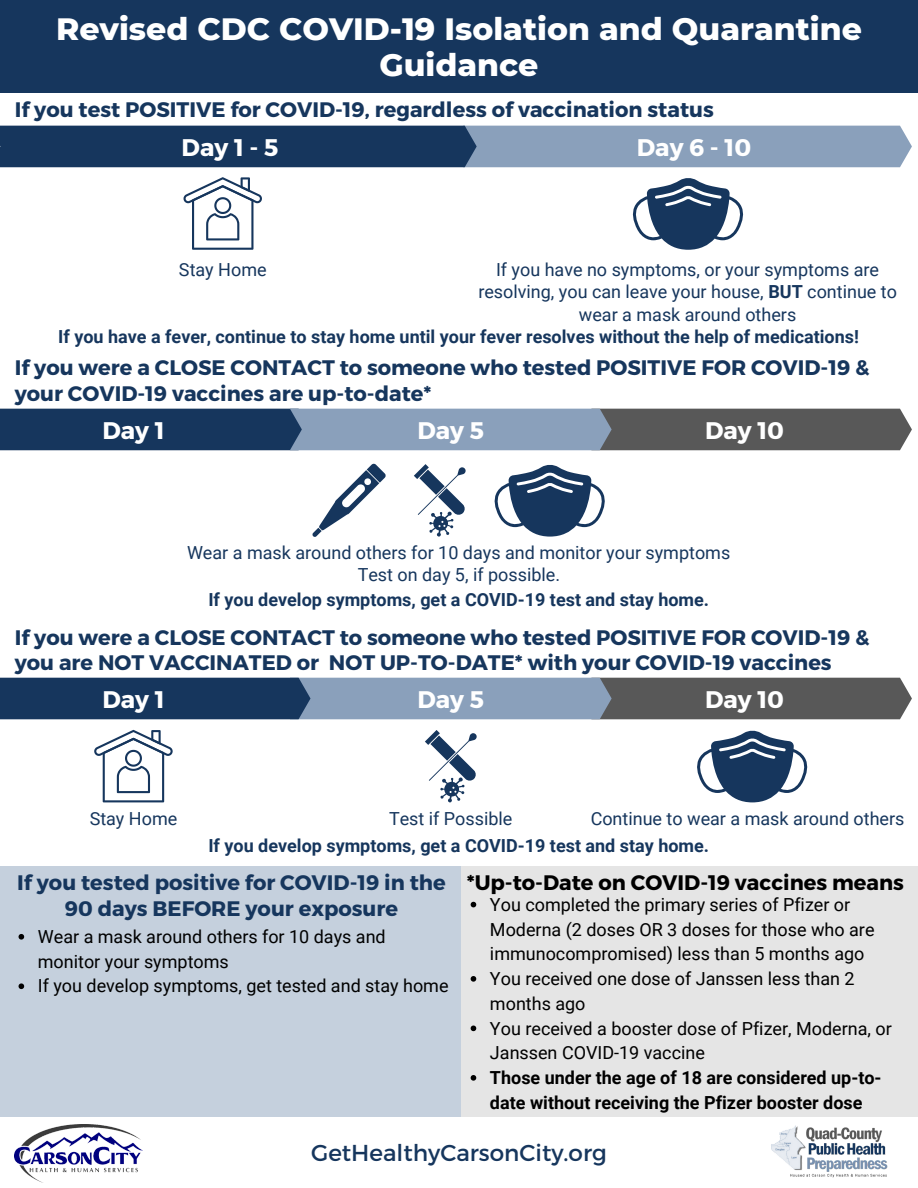
<style>
.page{position:relative;width:918px;height:1188px;background:#fff}
.page>*{position:absolute;margin:0;border:0;box-sizing:border-box;transform-origin:0 0}
.t1{font:800 31.5px/36px "Montserrat";color:#fff;text-align:center}
.t2{font:700 24px "Montserrat";color:#fff}
.t3{font:23.1px "Montserrat";color:#16365d}
.t4{font:700 21px/25.8px "Montserrat";color:#16365d}
.t5{font:700 21px "Montserrat";color:#000}
.t6{font:18px/24.8px "Roboto";color:#000}
.t7{font:18px/22.5px "Roboto";color:#16365d;text-align:center}
.t8{font:700 18px "Roboto";color:#16365d}
.t9{font:700 18px/24.8px "Roboto";color:#000}
.s1{font-weight:700}
</style>
<div class="page">
<div style="left:0;top:0;width:918px;height:92px;background:#16365d"></div>
<div style="left:0;top:866px;width:464px;height:251px;background:#c5d0dd"></div>
<div style="left:461px;top:866px;width:457px;height:251px;background:#e5e5e5"></div>
<svg style="left:0;top:126px;width:912px;height:41px;background:#4e698a"></svg>
<svg style="left:184px;top:177px;width:78px;height:73px"></svg>
<svg style="left:632px;top:178px;width:112px;height:72px"></svg>
<svg style="left:313px;top:464px;width:73px;height:73px"></svg>
<svg style="left:414px;top:464px;width:52px;height:73px"></svg>
<svg style="left:494px;top:465px;width:111px;height:72px"></svg>
<svg style="left:0;top:678px;width:912px;height:41px;background:#53657b"></svg>
<svg style="left:94px;top:730px;width:79px;height:72px"></svg>
<svg style="left:425px;top:730px;width:52px;height:72px"></svg>
<svg style="left:697px;top:730px;width:111px;height:72px"></svg>
<svg style="left:0;top:409px;width:912px;height:41px;background:#54667c"></svg>
<img style="left:15px;top:1124px;width:128px;height:59px">
<img style="left:771px;top:1125px;width:117px;height:53px">
<svg style="left:471px;top:902px;width:5px;height:5px"></svg>
<svg style="left:471px;top:976px;width:5px;height:6px"></svg>
<svg style="left:471px;top:1026px;width:5px;height:5px"></svg>
<svg style="left:471px;top:1075px;width:5px;height:6px"></svg>
<svg style="left:19px;top:934px;width:5px;height:6px"></svg>
<svg style="left:19px;top:983px;width:5px;height:6px"></svg>
<p class="t1" style="left:56px;top:10px;width:807px">Revised CDC COVID-19 Isolation and Quarantine<br>Guidance</p>
<p class="t4" style="left:15px;top:95px;width:701px">If you test POSITIVE for COVID-19, regardless of vaccination status</p>
<p class="t2" style="left:182px;top:132px;width:98px">Day1-5</p>
<p class="t2" style="left:637px;top:132px;width:116px">Day 6 - 10</p>
<p class="t7" style="left:179px;top:259px;width:89px">Stay Home</p>
<p class="t7" style="left:478px;top:259px;width:420px">If you have no symptoms, or your symptoms are resolving, you can leave your house, <span class="s1">BUT</span> continue to wear a mask around others</p>
<p class="t8" style="left:58px;top:326px;width:802px">If you have a fever, continue to stay home until your fever resolves without the help of medications!</p>
<p class="t4" style="left:15px;top:354px;width:856px">If you were a CLOSE CONTACT to someone who tested POSITIVE FOR COVID-19 &amp; your COVID-19 vaccines are up-to-date*</p>
<p class="t2" style="left:102px;top:415px;width:64px">Day 1</p>
<p class="t2" style="left:418px;top:415px;width:68px">Day 5</p>
<p class="t2" style="left:705px;top:415px;width:81px">Day 10</p>
<p class="t7" style="left:187px;top:541px;width:545px">Wear a mask around others for 10 days and monitor your symptoms</p>
<p class="t7" style="left:358px;top:564px;width:204px">Test on day 5, if possible.</p>
<p class="t8" style="left:208px;top:590px;width:502px">If you develop symptoms, get a COVID-19 test and stay home.</p>
<p class="t4" style="left:15px;top:623px;width:856px">If you were a CLOSE CONTACT to someone who tested POSITIVE FOR COVID-19 &amp; you are NOT VACCINATED or NOT UP-TO-DATE* with your COVID-19 vaccines</p>
<p class="t2" style="left:102px;top:684px;width:64px">Day 1</p>
<p class="t2" style="left:418px;top:684px;width:68px">Day 5</p>
<p class="t2" style="left:705px;top:684px;width:81px">Day 10</p>
<p class="t7" style="left:90px;top:808px;width:89px">Stay Home</p>
<p class="t7" style="left:389px;top:808px;width:125px">Test if Possible</p>
<p class="t7" style="left:591px;top:808px;width:315px">Continue to wear a mask around others</p>
<p class="t8" style="left:208px;top:835px;width:502px">If you develop symptoms, get a COVID-19 test and stay home.</p>
<p class="t4" style="left:17px;top:869px;width:430px;text-align:center">If you tested positive for COVID-19 in the<br>90 days BEFORE your exposure</p>
<p class="t5" style="left:467px;top:869px;width:439px">*Up-to-Date on COVID-19 vaccines means</p>
<p class="t6" style="left:490px;top:892px;width:386px">You completed the primary series of Pfizer or<br>Moderna (2 doses OR 3 doses for those who are immunocompromised) less than 5 months ago</p>
<p class="t6" style="left:490px;top:967px;width:366px">You received one dose of Janssen less than 2 months ago</p>
<p class="t6" style="left:490px;top:1016px;width:403px">You received a booster dose of Pfizer, Moderna, or<br>Janssen COVID-19 vaccine</p>
<p class="t9" style="left:490px;top:1066px;width:393px">Those under the age of 18 are considered up-to&shy;date without receiving the Pfizer booster dose</p>
<p class="t6" style="left:38px;top:924px;width:349px">Wear a mask around others for 10 days and monitor your symptoms</p>
<p class="t6" style="left:38px;top:974px;width:412px">If you develop symptoms, get tested and stay home</p>
<p class="t3" style="left:311px;top:1138px;width:297px">GetHealthyCarsonCity.org</p>
</div>
